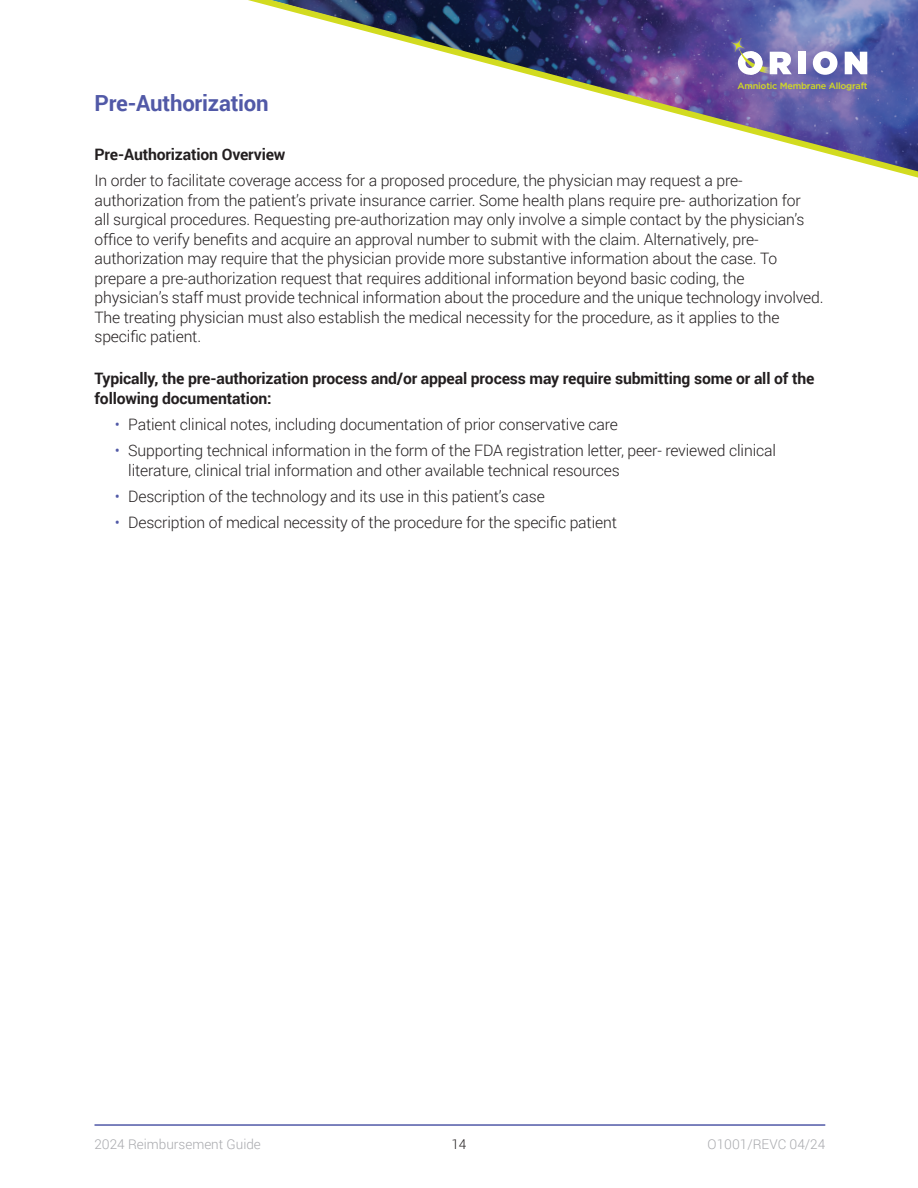
<style>
.page{position:relative;width:918px;height:1188px;background:#fff}
.page>*{position:absolute;margin:0;border:0;box-sizing:border-box;transform-origin:0 0}
.t1{font:700 22.2px "Roboto";letter-spacing:-.01em;color:#5159a7}
.t2{font:300 15.75px/19.5px "Roboto";letter-spacing:-.01em;color:#231f20}
.t3{font:700 15.75px/19.5px "Roboto";letter-spacing:-.01em;color:#231f20}
.t4{font:300 13.5px "Roboto";color:#a8a9ad}
.t5{font:300 13.5px "Roboto";color:#231f20}
.t6{font:500 9px "Gotham";letter-spacing:-.025em;color:#d2db20}
.s1{color:#5159a7}
</style>
<div class="page">
<svg style="left:248px;top:0;width:670px;height:178px"></svg>
<hr style="left:94px;top:1124px;width:731px;height:2px;background:#5159a7">
<div style="left:717px;top:25px;width:167px;height:81px;background:#4c479d;opacity:.75"></div>
<div style="left:798px;top:52px;width:8px;height:22px;background:#fff"></div>
<svg style="left:813px;top:51px;width:25px;height:24px"></svg>
<svg style="left:845px;top:52px;width:22px;height:22px"></svg>
<img style="left:727px;top:34px;width:22px;height:23px">
<svg style="left:731px;top:39px;width:61px;height:36px"></svg>
<p class="t6" style="left:738px;top:80px;width:132px">Amniotic Membrane Allograft</p>
<h1 class="t1" style="left:94px;top:88px;width:176px">Pre-Authorization</h1>
<p class="t3" style="left:94px;top:144px;width:193px">Pre-Authorization Overview</p>
<p class="t2" style="left:94px;top:170px;width:731px">In order to facilitate coverage access for a proposed procedure, the physician may request a pre&shy;authorization from the patient’s private insurance carrier. Some health plans require pre- authorization for<br>all surgical procedures. Requesting pre-authorization may only involve a simple contact by the physician’s office to verify benefits and acquire an approval number to submit with the claim. Alternatively, pre&shy;authorization may require that the physician provide more substantive information about the case. To prepare a pre-authorization request that requires additional information beyond basic coding, the<br>physician’s staff must provide technical information about the procedure and the unique technology involved.<br>The treating physician must also establish the medical necessity for the procedure, as it applies to the specific patient.</p>
<p class="t3" style="left:94px;top:368px;width:722px">Typically, the pre-authorization process and/or appeal process may require submitting some or all of the following documentation:</p>
<p class="t2" style="left:115px;top:414px;width:505px"><span class="s1">•</span> Patient clinical notes, including documentation of prior conservative care</p>
<p class="t2" style="left:128px;top:440px;width:649px;text-indent:-13px"><span class="s1">•</span> Supporting technical information in the form of the FDA registration letter, peer- reviewed clinical literature, clinical trial information and other available technical resources</p>
<p class="t2" style="left:115px;top:486px;width:432px"><span class="s1">•</span> Description of the technology and its use in this patient’s case</p>
<p class="t2" style="left:115px;top:512px;width:504px"><span class="s1">•</span> Description of medical necessity of the procedure for the specific patient</p>
<p class="t4" style="left:94px;top:1135px;width:168px">2024 Reimbursement Guide</p>
<p class="t5" style="left:452px;top:1135px;width:16px">14</p>
<p class="t4" style="left:708px;top:1135px;width:119px">O1001/REVC 04/24</p>
</div>
